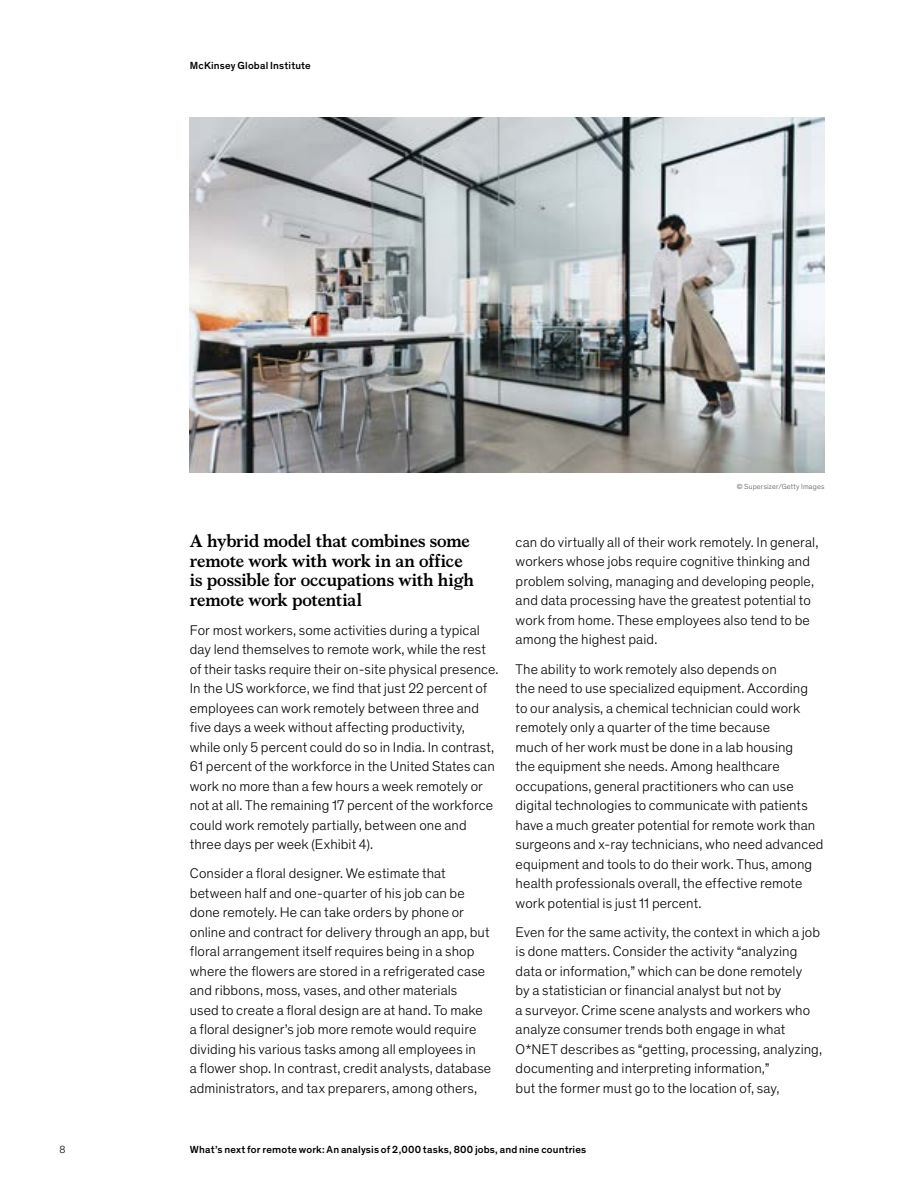
<style>
.page{position:relative;width:918px;height:1188px;background:#fff}
.page>*{position:absolute;margin:0;border:0;box-sizing:border-box;transform-origin:0 0}
.t1{font:700 18px/19.5px "Bower";letter-spacing:-.01em;color:#000}
.t2{font:300 14.25px/19.5px "Mc Kinsey Sans";letter-spacing:.005em;color:#000}
.t3{font:500 10.5px "Mc Kinsey Sans";letter-spacing:.015em;color:#000}
.t4{font:300 10.5px "Mc Kinsey Sans";color:#000}
.t5{font:300 7.5px "Mc Kinsey Sans";letter-spacing:.02em;color:#575756}
</style>
<div class="page">
<img style="left:190px;top:118px;width:634px;height:355px">
<p class="t3" style="left:190px;top:57px;width:123px">McKinsey Global Institute</p>
<p class="t1" style="left:190px;top:530px;width:286px">A hybrid model that combines some remote work with work in an office is possible for occupations with high remote work potential</p>
<p class="t2" style="left:190px;top:620px;width:310px">For most workers, some activities during a typical day lend themselves to remote work, while the rest of their tasks require their on-site physical presence.<br>In the US workforce, we find that just 22 percent of employees can work remotely between three and five days a week without affecting productivity, while only 5 percent could do so in India. In contrast, 61 percent of the workforce in the United States can work no more than a few hours a week remotely or not at all. The remaining 17 percent of the workforce could work remotely partially, between one and three days per week (Exhibit 4).</p>
<p class="t2" style="left:190px;top:863px;width:303px">Consider a floral designer. We estimate that between half and one-quarter of his job can be done remotely. He can take orders by phone or online and contract for delivery through an app, but floral arrangement itself requires being in a shop where the flowers are stored in a refrigerated case and ribbons, moss, vases, and other materials<br>used to create a floral design are at hand. To make a floral designer’s job more remote would require dividing his various tasks among all employees in<br>a flower shop. In contrast, credit analysts, database administrators, and tax preparers, among others,</p>
<p class="t5" style="left:737px;top:481px;width:89px">© Supersizer/Getty Images</p>
<p class="t2" style="left:516px;top:532px;width:304px">can do virtually all of their work remotely. In general, workers whose jobs require cognitive thinking and problem solving, managing and developing people, and data processing have the greatest potential to work from home. These employees also tend to be among the highest paid.</p>
<p class="t2" style="left:516px;top:658px;width:309px">The ability to work remotely also depends on<br>the need to use specialized equipment. According to our analysis, a chemical technician could work remotely only a quarter of the time because<br>much of her work must be done in a lab housing<br>the equipment she needs. Among healthcare occupations, general practitioners who can use digital technologies to communicate with patients have a much greater potential for remote work than surgeons and x-ray technicians, who need advanced equipment and tools to do their work. Thus, among health professionals overall, the effective remote work potential is just 11 percent.</p>
<p class="t2" style="left:516px;top:922px;width:308px">Even for the same activity, the context in which a job is done matters. Consider the activity “analyzing data or information,” which can be done remotely<br>by a statistician or financial analyst but not by<br>a surveyor. Crime scene analysts and workers who analyze consumer trends both engage in what O*NET describes as “getting, processing, analyzing, documenting and interpreting information,”<br>but the former must go to the location of, say,</p>
<p class="t4" style="left:60px;top:1142px;width:8px">8</p>
<p class="t3" style="left:190px;top:1142px;width:398px">What’s next for remote work: An analysis of 2,000 tasks, 800 jobs, and nine countries</p>
</div>
